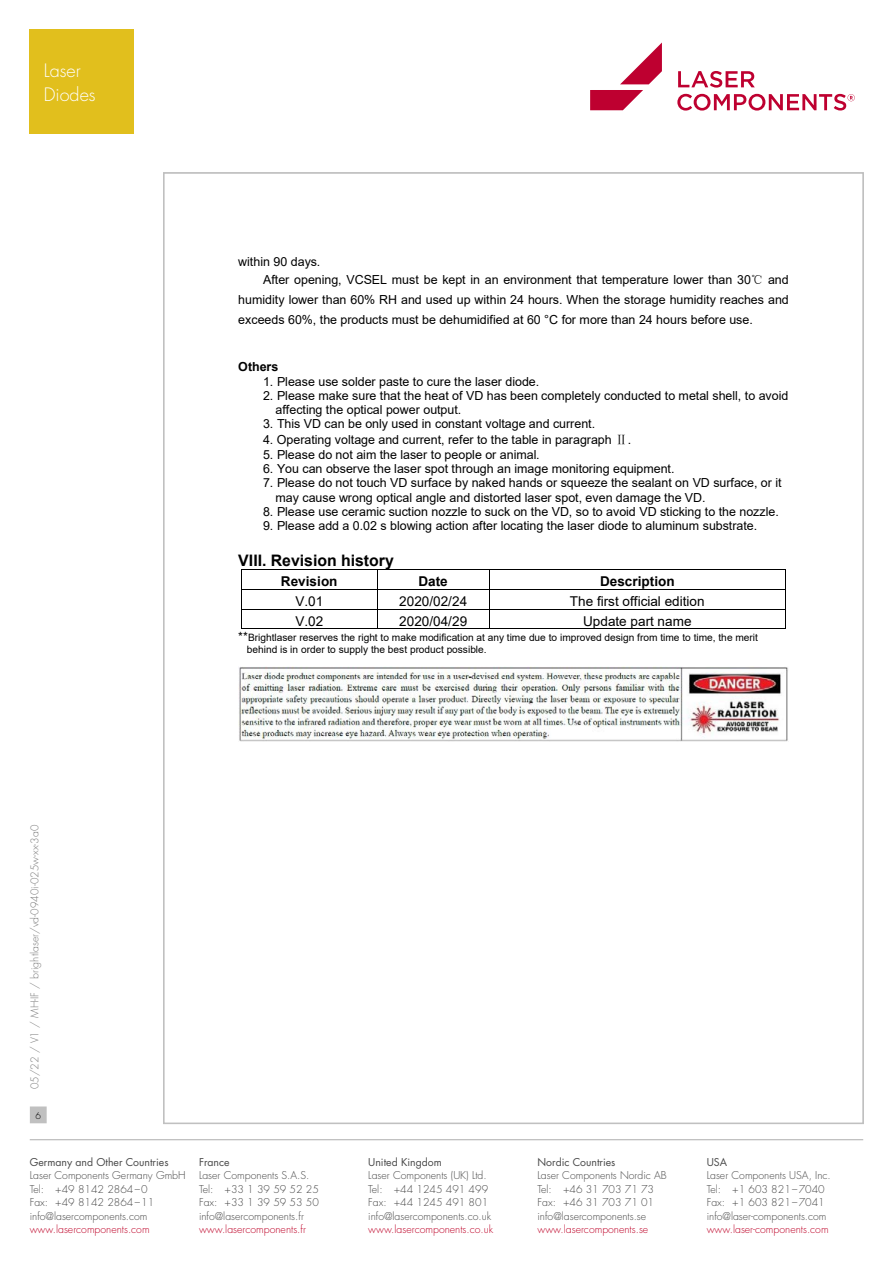
<style>
.page{position:relative;width:893px;height:1263px;background:#fff}
.page>*{position:absolute;margin:0;border:0;box-sizing:border-box;transform-origin:0 0}
.t1{font:300 18px/24px "Futura Std";color:#fff}
.t2{font:700 15.9px "Arial";color:#000}
.t3{font:13.5px "Arial";color:#000}
.t4{font:700 13.5px "Arial";color:#000}
.t5{font:12.45px/14.2px "Arial";color:#000}
.t6{font:700 12.45px "Arial";color:#000}
.t7{font:300 10.5px/13.5px "Futura Std";color:#484848}
.t8{font:300 10.5px "Futura Std";color:#be0027}
.t9{font:10.5px "Futura Std";color:#484848}
.t10{font:300 10.5px "Futura Std";color:#7c7c7c}
.t11{font:10.2px/12px "Arial";letter-spacing:.005em;color:#000}
.t12{font:300 9px "Futura Std";color:#000}
.s1{font-family:"Sim Sun"}
.s2{font-size:12.45px}
</style>
<div class="page">
<hr style="left:30px;top:1139px;width:833px;height:1px;background:#c0c0c0">
<div style="left:31px;top:1107px;width:15px;height:16px;background:#c0c0c0"></div>
<div style="left:30px;top:1106px;width:17px;height:17px;border:1px solid #c0c0c0"></div>
<svg style="left:677px;top:71px;width:178px;height:40px"></svg>
<svg style="left:590px;top:43px;width:72px;height:67px"></svg>
<hr style="left:242px;top:569px;width:135px;height:1px;background:#000">
<hr style="left:377px;top:569px;width:112px;height:1px;background:#000">
<hr style="left:489px;top:569px;width:296px;height:1px;background:#000">
<hr style="left:242px;top:589px;width:135px;height:1px;background:#000">
<hr style="left:377px;top:589px;width:112px;height:1px;background:#000">
<hr style="left:489px;top:589px;width:296px;height:1px;background:#000">
<hr style="left:242px;top:609px;width:135px;height:1px;background:#000">
<hr style="left:377px;top:609px;width:112px;height:1px;background:#000">
<hr style="left:489px;top:609px;width:296px;height:1px;background:#000">
<svg style="left:241px;top:569px;width:1px;height:60px"></svg>
<hr style="left:242px;top:629px;width:135px;height:1px;background:#000">
<svg style="left:377px;top:570px;width:1px;height:59px"></svg>
<hr style="left:377px;top:629px;width:112px;height:1px;background:#000">
<svg style="left:489px;top:570px;width:1px;height:59px"></svg>
<hr style="left:489px;top:629px;width:296px;height:1px;background:#000">
<svg style="left:785px;top:569px;width:1px;height:60px"></svg>
<img style="left:238px;top:667px;width:550px;height:75px">
<div style="left:30px;top:30px;width:104px;height:104px;background:#e1bf1d"></div>
<h1 class="t1" style="left:44px;top:59px;width:53px">Laser<br>Diodes</h1>
<p class="t5" style="left:263px;top:253px;width:527px;line-height:17.7px;text-indent:-25px">within 90 days.<br>After opening, VCSEL must be kept in an environment that temperature lower than 30<span class="s1">℃</span> and</p>
<p class="t5" style="left:238px;top:290px;width:552px;line-height:19px">humidity lower than 60% RH and used up within 24 hours. When the storage humidity reaches and exceeds 60%, the products must be dehumidified at 60 °C for more than 24 hours before use.</p>
<p class="t6" style="left:238px;top:358px;width:42px">Others</p>
<p class="t5" style="left:263px;top:374px;width:278px">1. Please use solder paste to cure the laser diode.</p>
<p class="t5" style="left:276px;top:388px;width:514px;text-indent:-12px">2. Please make sure that the heat of VD has been completely conducted to metal shell, to avoid affecting the optical power output.</p>
<p class="t5" style="left:263px;top:417px;width:334px">3. This VD can be only used in constant voltage and current.</p>
<p class="t5" style="left:263px;top:432px;width:370px">4. Operating voltage and current, refer to the table in paragraph <span class="s1">Ⅱ</span>.</p>
<p class="t5" style="left:263px;top:447px;width:278px">5. Please do not aim the laser to people or animal.</p>
<p class="t5" style="left:263px;top:461px;width:413px">6. You can observe the laser spot through an image monitoring equipment.</p>
<p class="t5" style="left:276px;top:476px;width:508px;text-indent:-12px">7. Please do not touch VD surface by naked hands or squeeze the sealant on VD surface, or it may cause wrong optical angle and distorted laser spot, even damage the VD.</p>
<p class="t5" style="left:263px;top:504px;width:517px">8. Please use ceramic suction nozzle to suck on the VD, so to avoid VD sticking to the nozzle.</p>
<p class="t5" style="left:263px;top:518px;width:496px">9. Please add a 0.02 s blowing action after locating the laser diode to aluminum substrate.</p>
<p class="t2" style="left:238px;top:549px;width:157px">VIII. Revision history</p>
<p class="t4" style="left:281px;top:572px;width:58px">Revision</p>
<p class="t4" style="left:418px;top:572px;width:31px">Date</p>
<p class="t4" style="left:600px;top:572px;width:76px">Description</p>
<p class="t3" style="left:295px;top:592px;width:29px">V.01</p>
<p class="t3" style="left:399px;top:592px;width:69px">2020/02/24</p>
<p class="t3" style="left:570px;top:592px;width:136px">The first official edition</p>
<p class="t3" style="left:295px;top:612px;width:29px">V.02</p>
<p class="t3" style="left:399px;top:612px;width:69px">2020/04/29</p>
<p class="t3" style="left:583px;top:612px;width:110px">Update part name</p>
<p class="t11" style="left:247px;top:631px;width:513px;text-indent:-9px"><span class="s2">**</span>Brightlaser reserves the right to make modification at any time due to improved design from time to time, the merit behind is in order to supply the best product possible.</p>
<p class="t10" style="left:28px;top:1089px;width:266px;rotate:-90deg">05/22 / V1 / MH-IF / brightlaser/vd-0940i-025w-xx-3a0</p>
<p class="t12" style="left:35px;top:1110px;width:7px">6</p>
<p class="t9" style="left:30px;top:1155px;width:140px">Germany and Other Countries</p>
<p class="t7" style="left:30px;top:1169px;width:157px">Laser Components Germany GmbH<br>Tel: +49 8142 2864–0<br>Fax: +49 8142 2864–11 info@lasercomponents.com</p>
<p class="t8" style="left:30px;top:1223px;width:121px">www.lasercomponents.com</p>
<p class="t9" style="left:199px;top:1155px;width:32px">France</p>
<p class="t7" style="left:199px;top:1169px;width:121px">Laser Components S.A.S.<br>Tel: +33 1 39 59 52 25<br>Fax: +33 1 39 59 53 50 info@lasercomponents.fr</p>
<p class="t8" style="left:199px;top:1223px;width:108px">www.lasercomponents.fr</p>
<p class="t9" style="left:368px;top:1155px;width:75px">United Kingdom</p>
<p class="t7" style="left:368px;top:1169px;width:124px">Laser Components (UK) Ltd.<br>Tel: +44 1245 491 499<br>Fax: +44 1245 491 801 info@lasercomponents.co.uk</p>
<p class="t8" style="left:368px;top:1223px;width:126px">www.lasercomponents.co.uk</p>
<p class="t9" style="left:537px;top:1155px;width:79px">Nordic Countries</p>
<p class="t7" style="left:537px;top:1169px;width:131px">Laser Components Nordic AB<br>Tel: +46 31 703 71 73<br>Fax: +46 31 703 71 01 info@lasercomponents.se</p>
<p class="t8" style="left:537px;top:1223px;width:112px">www.lasercomponents.se</p>
<p class="t9" style="left:707px;top:1155px;width:22px">USA</p>
<p class="t7" style="left:707px;top:1169px;width:126px">Laser Components USA, Inc.<br>Tel: +1 603 821–7040<br>Fax: +1 603 821–7041 info@laser-components.com</p>
<p class="t8" style="left:707px;top:1223px;width:123px">www.laser-components.com</p>
</div>
